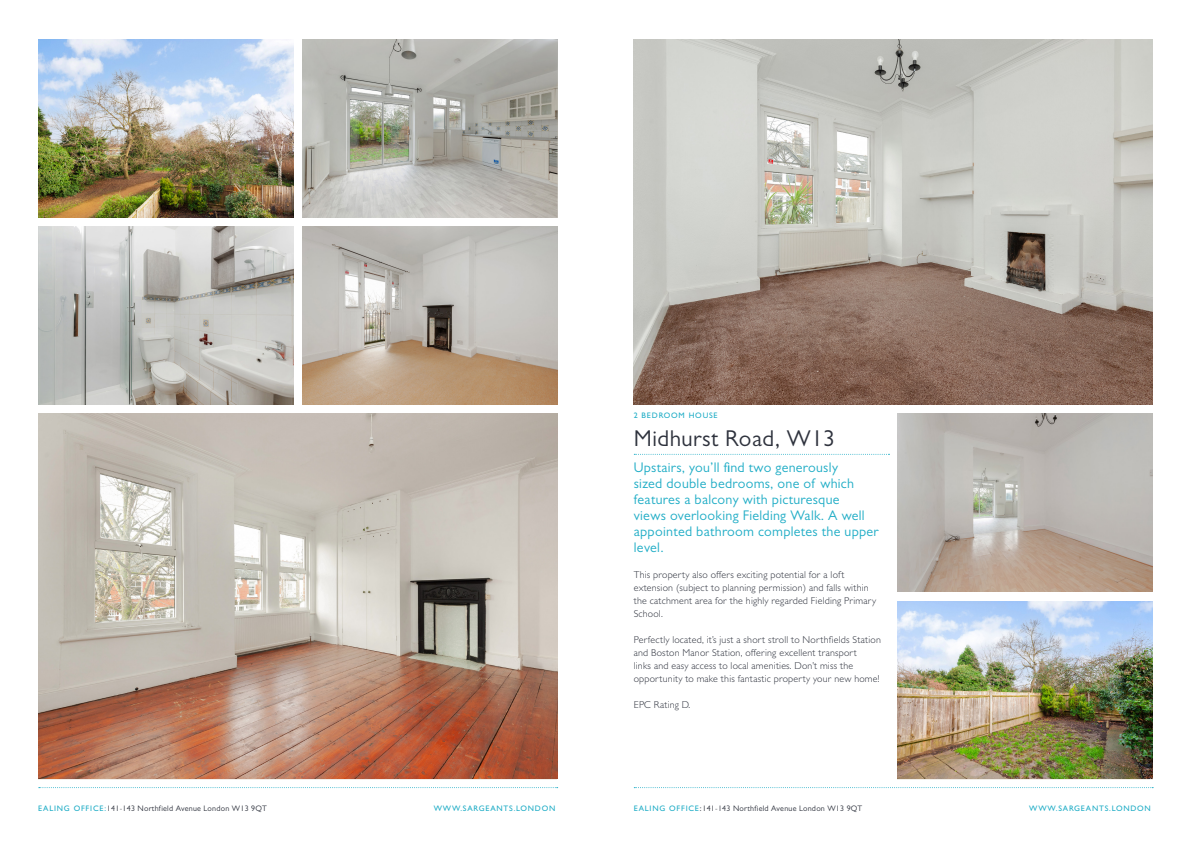
<style>
.page{position:relative;width:1191px;height:842px;background:#fff}
.page>*{position:absolute;margin:0;border:0;box-sizing:border-box;transform-origin:0 0}
.t1{font:23px "Gill Sans MT Pro";letter-spacing:.02em;color:#2e323d}
.t2{font:14px/16px "Gill Sans MT Pro";letter-spacing:.02em;color:#20adc6}
.t3{font:300 10px/13px "Gill Sans MT Std";letter-spacing:.02em;color:#2e323d}
.t4{font:8px "Gill Sans MT Pro";letter-spacing:.03em;color:#2e323d}
.t5{font:500 8px "Gill Sans MT Std";letter-spacing:.1em;color:#20adc6}
.s1{font-family:"Gill Sans MT Std";font-weight:500;color:#20adc6}
.s2{font-family:"Gill Sans MT Std";font-weight:500}
</style>
<div class="page">
<svg style="left:634px;top:787px;width:519px;height:1px"></svg>
<svg style="left:39px;top:787px;width:519px;height:1px"></svg>
<img style="left:634px;top:39px;width:518px;height:365px">
<img style="left:897px;top:414px;width:255px;height:178px">
<img style="left:897px;top:601px;width:255px;height:178px">
<img style="left:38px;top:227px;width:256px;height:178px">
<img style="left:38px;top:39px;width:255px;height:179px">
<img style="left:38px;top:414px;width:519px;height:365px">
<img style="left:302px;top:39px;width:255px;height:179px">
<img style="left:302px;top:227px;width:255px;height:178px">
<svg style="left:634px;top:454px;width:255px;height:1px"></svg>
<p class="t5" style="left:634px;top:411px;width:85px">2 BEDROOM HOUSE</p>
<p class="t1" style="left:634px;top:425px;width:203px">Midhurst Road, W13</p>
<p class="t2" style="left:634px;top:460px;width:246px">Upstairs, you’ll find two generously<br>sized double bedrooms, one of which features a balcony with picturesque<br>views overlooking Fielding Walk. A well appointed bathroom completes the upper level.</p>
<p class="t3" style="left:634px;top:568px;width:244px">This property also offers exciting potential for a loft extension (subject to planning permission) and falls within the catchment area for the highly regarded Fielding Primary School.</p>
<p class="t3" style="left:634px;top:633px;width:249px">Perfectly located, it’s just a short stroll to Northfields Station and Boston Manor Station, offering excellent transport<br>links and easy access to local amenities. Don’t miss the opportunity to make this fantastic property your new home!</p>
<p class="t3" style="left:634px;top:698px;width:58px">EPC Rating D.</p>
<p class="t4" style="left:38px;top:803px;width:230px"><span class="s1">EALING OFFICE:</span>141-143 Northfield Avenue London W13 9QT</p>
<p class="t5" style="left:434px;top:803px;width:123px">WWW.SARGEANTS.LONDON</p>
<p class="t4" style="left:634px;top:803px;width:230px"><span class="s1">EALING OFFICE</span><span class="s2">:</span>141-143 Northfield Avenue London W13 9QT</p>
<p class="t5" style="left:1029px;top:803px;width:123px">WWW.SARGEANTS.LONDON</p>
</div>
